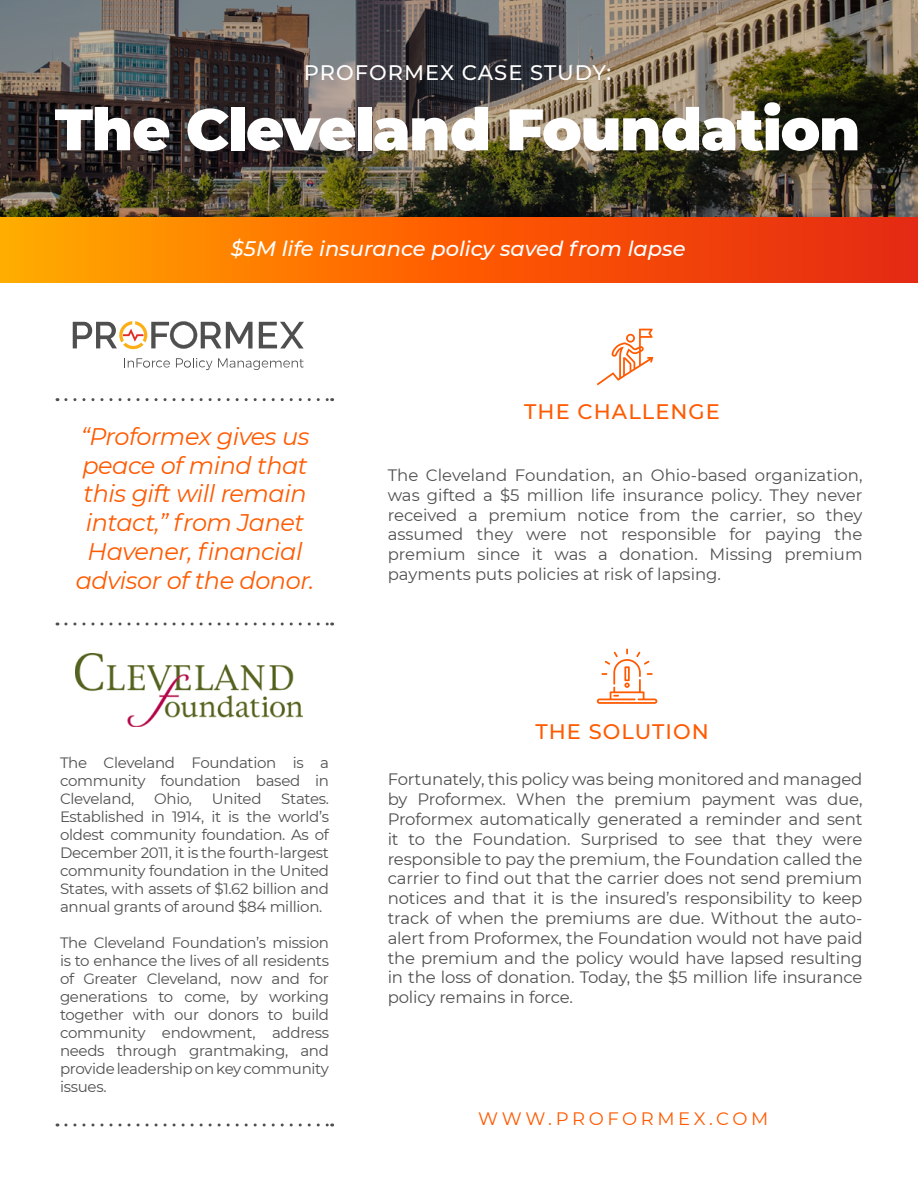
<style>
.page{position:relative;width:918px;height:1188px;background:#fff}
.page>*{position:absolute;margin:0;border:0;box-sizing:border-box;transform-origin:0 0}
.t1{font:900 58.5px "Montserrat";letter-spacing:-.02em;color:#fff}
.t2{font:italic 24px/28.8px "Montserrat";letter-spacing:-.02em;color:#ff5a00;text-align:center}
.t3{font:italic 500 21px "Montserrat";color:#fff}
.t4{font:500 21px "Montserrat";letter-spacing:.05em;color:#ff5a00}
.t5{font:500 21px "Montserrat";letter-spacing:.05em;color:#fff}
.t6{font:18px "Montserrat";letter-spacing:.2em;color:#ff5a00}
.t7{font:16.5px/19.8px "Montserrat";letter-spacing:-.01em;color:#505050;text-align:justify}
.t8{font:15px/18px "Montserrat";letter-spacing:-.02em;color:#505050;text-align:justify}
</style>
<div class="page">
<img style="left:0;top:0;width:918px;height:218px">
<svg style="left:66px;top:622px;width:267px;height:4px"></svg>
<svg style="left:66px;top:398px;width:267px;height:3px"></svg>
<svg style="left:66px;top:1124px;width:267px;height:2px"></svg>
<div style="left:0;top:218px;width:918px;height:65px;background:linear-gradient(to right,#ffa500,#ea210f)"></div>
<svg style="left:597px;top:329px;width:56px;height:56px"></svg>
<svg style="left:597px;top:649px;width:60px;height:55px"></svg>
<svg style="left:259px;top:322px;width:45px;height:26px"></svg>
<svg style="left:124px;top:358px;width:46px;height:10px"></svg>
<svg style="left:176px;top:358px;width:36px;height:12px"></svg>
<svg style="left:218px;top:358px;width:86px;height:12px"></svg>
<svg style="left:73px;top:321px;width:180px;height:28px"></svg>
<img style="left:76px;top:654px;width:227px;height:73px">
<p class="t5" style="left:304px;top:58px;width:309px">PROFORMEX CASE STUDY:</p>
<h1 class="t1" style="left:55px;top:86px;width:807px">The Cleveland Foundation</h1>
<p class="t3" style="left:231px;top:234px;width:456px">$5M life insurance policy saved from lapse</p>
<h2 class="t2" style="left:76px;top:421px;width:240px">“Proformex gives us peace of mind that this gift will remain intact,” from Janet<br>Havener, financial advisor of the donor.</h2>
<p class="t8" style="left:60px;top:753px;width:271px">The Cleveland Foundation is a community foundation based in Cleveland,</p>
<p class="t8" style="left:154px;top:789px;width:39px">Ohio,</p>
<p class="t8" style="left:212px;top:789px;width:51px">United</p>
<p class="t8" style="left:60px;top:789px;width:271px;text-indent:221px">States.<br>Established in 1914, it is the world’s oldest community foundation. As of December 2011, it is the fourth-largest community foundation in the United States, with assets of $1.62 billion and annual grants of around $84 million.</p>
<p class="t8" style="left:60px;top:933px;width:271px">The Cleveland Foundation’s mission is to enhance the lives of all residents of Greater Cleveland, now and for generations to come, by working together with our donors to build community endowment, address needs through grantmaking, and provide leadership on key community issues.</p>
<p class="t4" style="left:524px;top:397px;width:197px">THE CHALLENGE</p>
<p class="t7" style="left:388px;top:465px;width:476px">The Cleveland Foundation, an Ohio-based organization, was gifted a $5 million life insurance policy. They never received a premium notice from the carrier, so they assumed they were not responsible for paying the premium since it was a donation. Missing premium payments puts policies at risk of lapsing.</p>
<p class="t4" style="left:535px;top:717px;width:175px">THE SOLUTION</p>
<p class="t7" style="left:388px;top:769px;width:476px">Fortunately, this policy was being monitored and managed by Proformex. When the premium payment was due, Proformex automatically generated a reminder and sent it to the Foundation. Surprised to see that they were responsible to pay the premium, the Foundation called the carrier to find out that the carrier does not send premium notices and that it is the insured’s responsibility to keep track of when the premiums are due. Without the auto&shy;alert from Proformex, the Foundation would not have paid the premium and the policy would have lapsed resulting in the loss of donation. Today, the $5 million life insurance policy remains in force.</p>
<p class="t6" style="left:478px;top:1106px;width:292px">WWW.PROFORMEX.COM</p>
</div>
